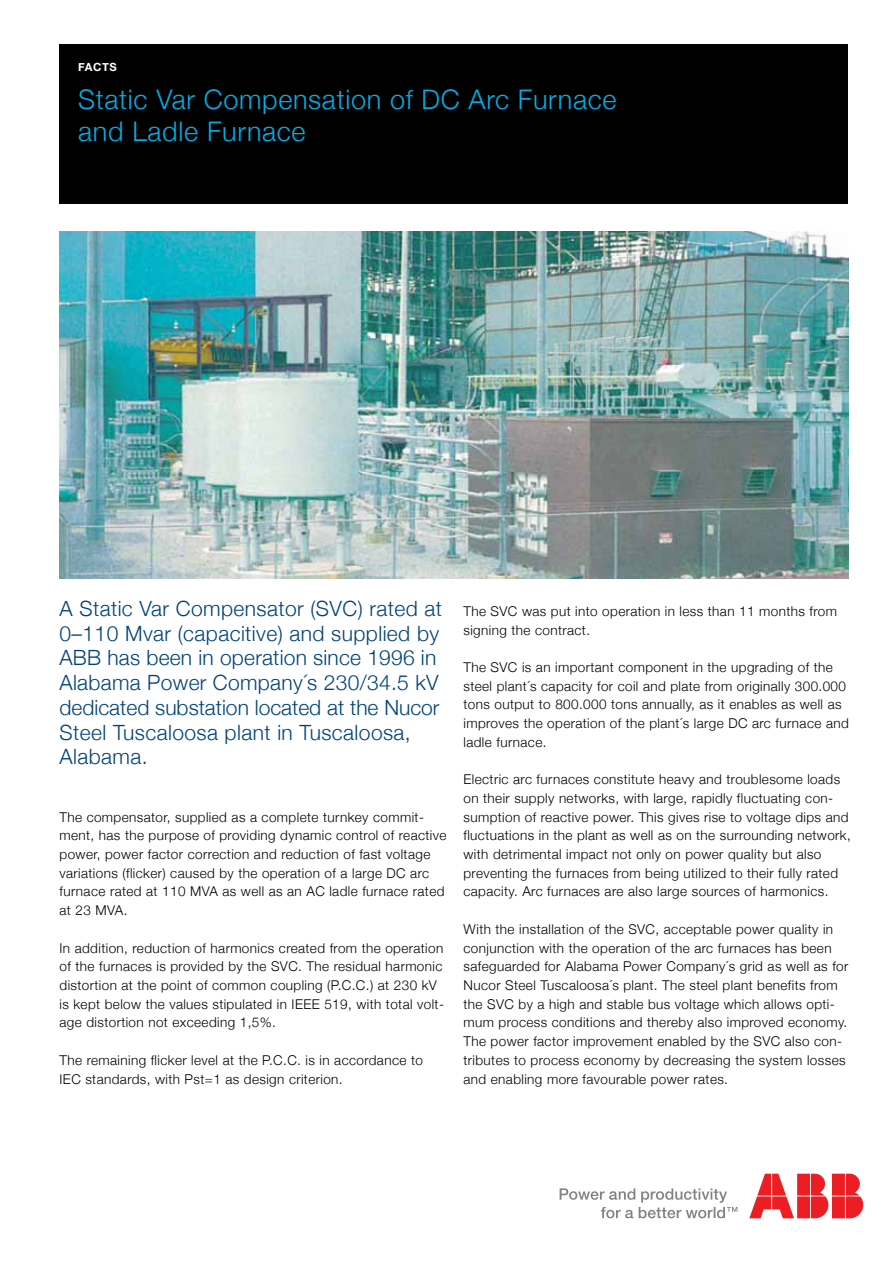
<style>
.page{position:relative;width:893px;height:1263px;background:#fff}
.page>*{position:absolute;margin:0;border:0;box-sizing:border-box;transform-origin:0 0}
.t1{font:300 27px/31.5px "Helvetica Neue";letter-spacing:.025em;color:#00aee6}
.t2{font:300 21px/24.8px "Helvetica Neue";letter-spacing:.02em;color:#00427a}
.t3{font:300 13.5px/18.8px "Helvetica Neue";letter-spacing:.03em;color:#000}
.t4{font:700 11.25px "Helvetica Neue";letter-spacing:.05em;color:#fff}
</style>
<div class="page">
<svg style="left:560px;top:1188px;width:177px;height:30px"></svg>
<svg style="left:749px;top:1174px;width:114px;height:44px"></svg>
<div style="left:60px;top:45px;width:788px;height:159px;background:#000"></div>
<img style="left:60px;top:232px;width:788px;height:346px">
<p class="t4" style="left:78px;top:60px;width:40px">FACTS</p>
<h1 class="t1" style="left:78px;top:84px;width:540px">Static Var Compensation of DC Arc Furnace and Ladle Furnace</h1>
<p class="t2" style="left:60px;top:595px;width:384px">A Static Var Compensator (SVC) rated at 0–110 Mvar (capacitive) and supplied by ABB has been in operation since 1996 in Alabama Power Company´s 230/34.5 kV dedicated substation located at the Nucor Steel Tuscaloosa plant in Tuscaloosa, Alabama.</p>
<p class="t3" style="left:60px;top:807px;width:388px">The compensator, supplied as a complete turnkey commit&shy;ment, has the purpose of providing dynamic control of reactive power, power factor correction and reduction of fast voltage variations (flicker) caused by the operation of a large DC arc furnace rated at 110 MVA as well as an AC ladle furnace rated at 23 MVA.</p>
<p class="t3" style="left:60px;top:938px;width:386px">In addition, reduction of harmonics created from the operation of the furnaces is provided by the SVC. The residual harmonic distortion at the point of common coupling (P.C.C.) at 230 kV is kept below the values stipulated in IEEE 519, with total volt&shy;age distortion not exceeding 1,5%.</p>
<p class="t3" style="left:60px;top:1050px;width:365px">The remaining flicker level at the P.C.C. is in accordance to<br>IEC standards, with Pst=1 as design criterion.</p>
<p class="t3" style="left:463px;top:601px;width:375px">The SVC was put into operation in less than 11 months from signing the contract.</p>
<p class="t3" style="left:463px;top:657px;width:387px">The SVC is an important component in the upgrading of the steel plant´s capacity for coil and plate from originally 300.000 tons output to 800.000 tons annually, as it enables as well as improves the operation of the plant´s large DC arc furnace and ladle furnace.</p>
<p class="t3" style="left:463px;top:770px;width:389px">Electric arc furnaces constitute heavy and troublesome loads on their supply networks, with large, rapidly fluctuating con&shy;sumption of reactive power. This gives rise to voltage dips and fluctuations in the plant as well as on the surrounding network, with detrimental impact not only on power quality but also preventing the furnaces from being utilized to their fully rated capacity. Arc furnaces are also large sources of harmonics.</p>
<p class="t3" style="left:463px;top:919px;width:386px">With the installation of the SVC, acceptable power quality in conjunction with the operation of the arc furnaces has been safeguarded for Alabama Power Company´s grid as well as for Nucor Steel Tuscaloosa´s plant. The steel plant benefits from the SVC by a high and stable bus voltage which allows opti&shy;mum process conditions and thereby also improved economy.<br>The power factor improvement enabled by the SVC also con&shy;tributes to process economy by decreasing the system losses and enabling more favourable power rates.</p>
</div>
